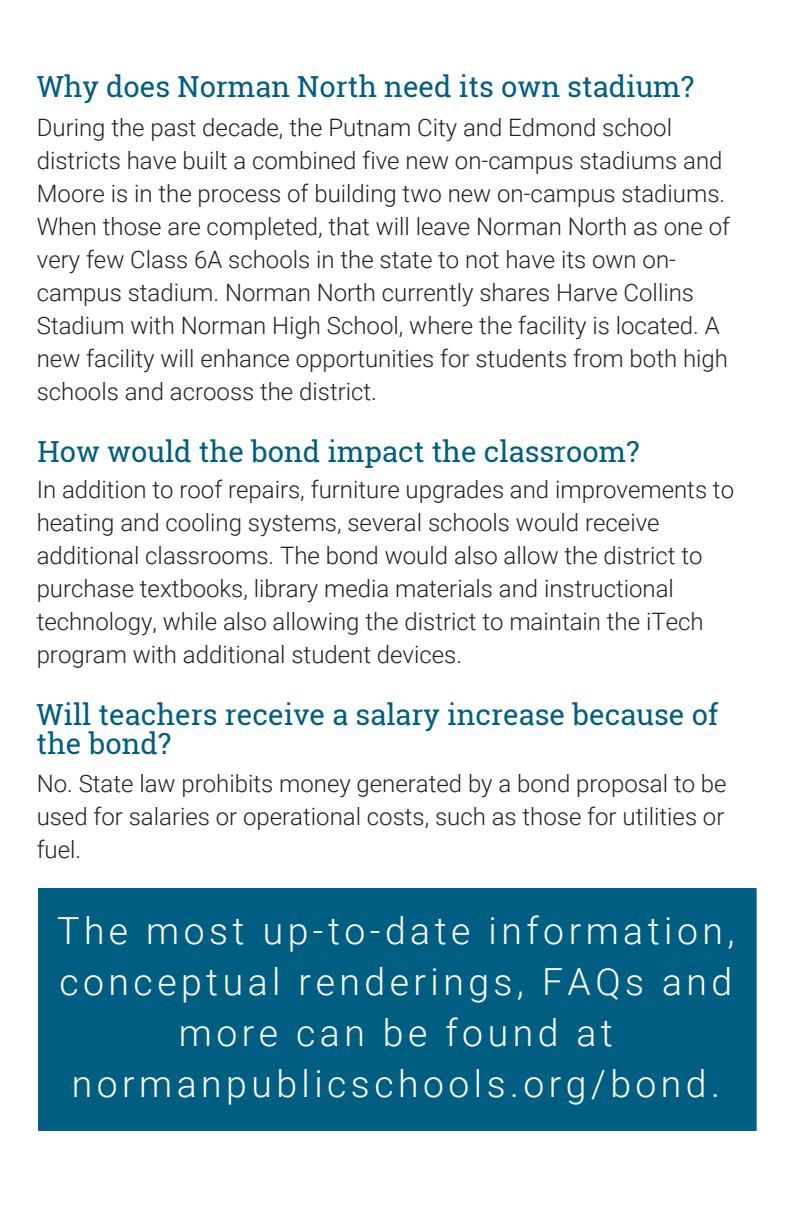
<style>
.page{position:relative;width:792px;height:1224px;background:#fff}
.page>*{position:absolute;margin:0;border:0;box-sizing:border-box;transform-origin:0 0}
.t1{font:300 37.4px/51px "Roboto";letter-spacing:.12em;color:#fff;text-align:center}
.t2{font:29px/28.4px "Roboto Slab";color:#005e83}
.t3{font:300 24px/33px "Roboto";color:#222}
</style>
<div class="page">
<div style="left:38px;top:888px;width:717px;height:241px;background:#005e83"></div>
<p class="t2" style="left:37px;top:72px;width:659px">Why does Norman North need its own stadium?</p>
<p class="t3" style="left:37px;top:111px;width:695px">During the past decade, the Putnam City and Edmond school districts have built a combined five new on-campus stadiums and Moore is in the process of building two new on-campus stadiums.<br>When those are completed, that will leave Norman North as one of very few Class 6A schools in the state to not have its own on&shy;campus stadium. Norman North currently shares Harve Collins Stadium with Norman High School, where the facility is located. A new facility will enhance opportunities for students from both high schools and acrooss the district.</p>
<p class="t2" style="left:37px;top:437px;width:604px">How would the bond impact the classroom?</p>
<p class="t3" style="left:37px;top:474px;width:699px">In addition to roof repairs, furniture upgrades and improvements to heating and cooling systems, several schools would receive additional classrooms. The bond would also allow the district to purchase textbooks, library media materials and instructional technology, while also allowing the district to maintain the iTech program with additional student devices.</p>
<p class="t2" style="left:37px;top:700px;width:683px">Will teachers receive a salary increase because of the bond?</p>
<p class="t3" style="left:37px;top:767px;width:692px;text-align:justify">No. State law prohibits money generated by a bond proposal to be used for salaries or operational costs, such as those for utilities or fuel.</p>
<h1 class="t1" style="left:57px;top:906px;width:679px">The most up-to-date information, conceptual renderings, FAQs and more can be found at normanpublicschools.org/bond.</h1>
</div>
